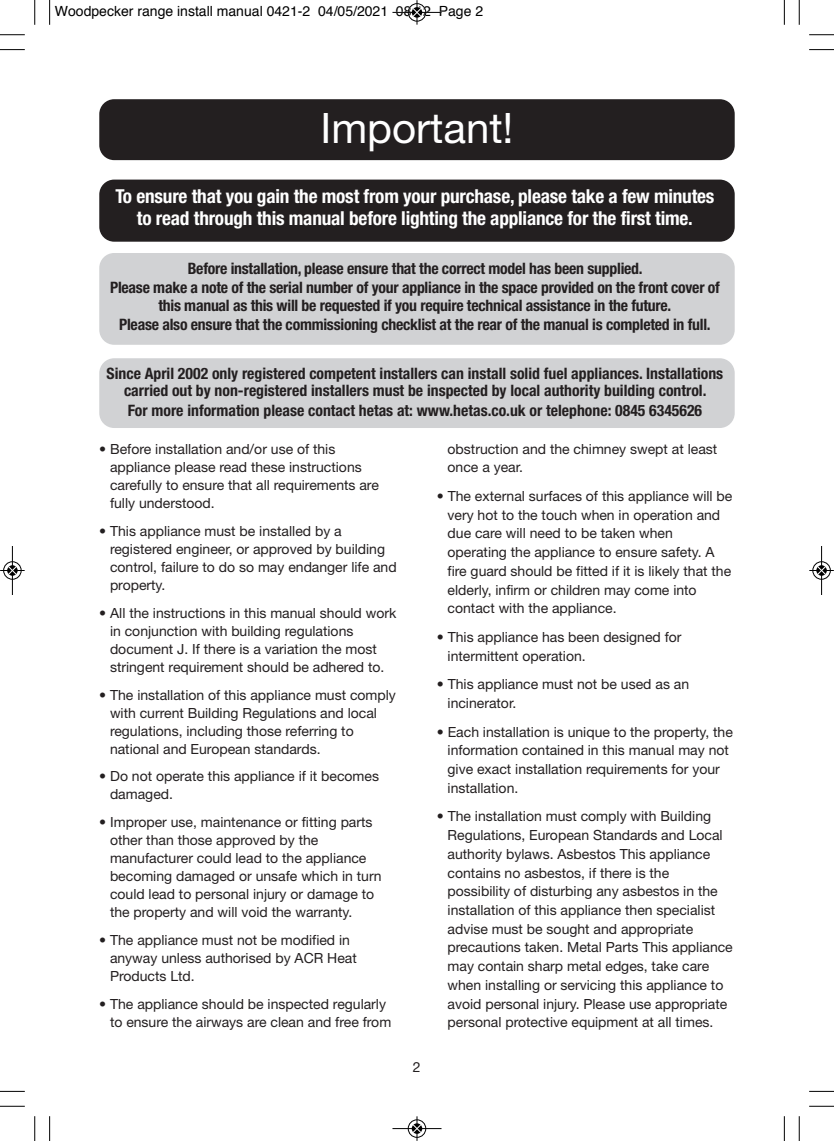
<style>
.page{position:relative;width:834px;height:1141px;background:#fff}
.page>*{position:absolute;margin:0;border:0;box-sizing:border-box;transform-origin:0 0}
.t1{font:42px "Helvetica Neue";color:#fff}
.t2{font:700 condensed 19.25px/22.8px "Helvetica Neue";letter-spacing:-.01em;color:#fff;text-align:center}
.t3{font:700 condensed 15.75px/19.2px "Helvetica Neue";letter-spacing:-.015em;color:#231f20;text-align:center}
.t4{font:14px/18.7px "Helvetica Neue";color:#231f20}
.t5{font:14px "Helvetica";color:#000}
</style>
<div class="page">
<div style="left:99px;top:99px;width:635px;height:61px;background:#231f20;border-radius:15px"></div>
<div style="left:99px;top:180px;width:635px;height:62px;background:#231f20;border-radius:15px"></div>
<div style="left:99px;top:358px;width:635px;height:70px;background:#d1d2d4;border-radius:15px"></div>
<div style="left:99px;top:253px;width:635px;height:92px;background:#d1d2d4;border-radius:15px"></div>
<svg style="left:49px;top:0;width:1px;height:25px"></svg>
<svg style="left:0;top:49px;width:25px;height:1px"></svg>
<svg style="left:783px;top:0;width:1px;height:25px"></svg>
<svg style="left:809px;top:49px;width:24px;height:1px"></svg>
<svg style="left:49px;top:1116px;width:1px;height:25px"></svg>
<svg style="left:0;top:1091px;width:25px;height:1px"></svg>
<svg style="left:783px;top:1116px;width:1px;height:25px"></svg>
<svg style="left:809px;top:1091px;width:24px;height:1px"></svg>
<svg style="left:34px;top:0;width:1px;height:25px"></svg>
<svg style="left:0;top:34px;width:25px;height:1px"></svg>
<svg style="left:798px;top:0;width:1px;height:25px"></svg>
<svg style="left:809px;top:34px;width:24px;height:1px"></svg>
<svg style="left:34px;top:1116px;width:1px;height:25px"></svg>
<svg style="left:0;top:1106px;width:25px;height:1px"></svg>
<svg style="left:798px;top:1116px;width:1px;height:25px"></svg>
<svg style="left:809px;top:1106px;width:24px;height:1px"></svg>
<div style="left:407px;top:3px;width:19px;height:19px;border:1px solid #fff;border-radius:50%"></div>
<hr style="left:392px;top:12px;width:49px;height:1px;background:#000">
<div style="left:408px;top:3px;width:18px;height:18px;border:1px solid #000;border-radius:50%"></div>
<svg style="left:412px;top:0;width:9px;height:25px"></svg>
<div style="left:407px;top:1119px;width:19px;height:19px;border:1px solid #fff;border-radius:50%"></div>
<hr style="left:392px;top:1128px;width:49px;height:1px;background:#000">
<div style="left:408px;top:1120px;width:18px;height:18px;border:1px solid #000;border-radius:50%"></div>
<svg style="left:412px;top:1116px;width:9px;height:25px"></svg>
<div style="left:3px;top:561px;width:19px;height:19px;border:1px solid #fff;border-radius:50%"></div>
<hr style="left:12px;top:546px;width:1px;height:49px;background:#000">
<div style="left:3px;top:562px;width:18px;height:17px;border:1px solid #000;border-radius:50%"></div>
<svg style="left:0;top:566px;width:25px;height:9px"></svg>
<div style="left:812px;top:561px;width:18px;height:19px;border:1px solid #fff;border-radius:50%"></div>
<hr style="left:821px;top:546px;width:1px;height:49px;background:#000">
<div style="left:812px;top:562px;width:18px;height:17px;border:1px solid #000;border-radius:50%"></div>
<svg style="left:809px;top:566px;width:24px;height:9px"></svg>
<p class="t5" style="left:55px;top:5px;width:430px">Woodpecker range install manual 0421-2 04/05/2021 08:12 Page 2</p>
<h1 class="t1" style="left:320px;top:113px;width:194px">Important!</h1>
<h2 class="t2" style="left:115px;top:186px;width:600px">To ensure that you gain the most from your purchase, please take a few minutes to read through this manual before lighting the appliance for the first time.</h2>
<p class="t3" style="left:110px;top:260px;width:611px">Before installation, please ensure that the correct model has been supplied.<br>Please make a note of the serial number of your appliance in the space provided on the front cover of</p>
<p class="t3" style="left:119px;top:297px;width:593px">this manual as this will be requested if you require technical assistance in the future.<br>Please also ensure that the commissioning checklist at the rear of the manual is completed in full.</p>
<p class="t3" style="left:106px;top:366px;width:618px;line-height:17.5px">Since April 2002 only registered competent installers can install solid fuel appliances. Installations carried out by non-registered installers must be inspected by local authority building control.</p>
<p class="t3" style="left:128px;top:402px;width:576px">For more information please contact hetas at: www.hetas.co.uk or telephone: 0845 6345626</p>
<p class="t4" style="left:110px;top:441px;width:270px;line-height:18px;text-indent:-11px">• Before installation and/or use of this appliance please read these instructions carefully to ensure that all requirements are fully understood.</p>
<p class="t4" style="left:110px;top:523px;width:288px;line-height:18px;text-indent:-11px">• This appliance must be installed by a registered engineer, or approved by building control, failure to do so may endanger life and property.</p>
<p class="t4" style="left:110px;top:605px;width:288px;line-height:18px;text-indent:-11px">• All the instructions in this manual should work in conjunction with building regulations document J. If there is a variation the most stringent requirement should be adhered to.</p>
<p class="t4" style="left:110px;top:687px;width:287px;line-height:18px;text-indent:-11px">• The installation of this appliance must comply with current Building Regulations and local regulations, including those referring to national and European standards.</p>
<p class="t4" style="left:110px;top:769px;width:270px;line-height:18px;text-indent:-11px">• Do not operate this appliance if it becomes damaged.</p>
<p class="t4" style="left:110px;top:815px;width:273px;line-height:18px;text-indent:-11px">• Improper use, maintenance or fitting parts other than those approved by the manufacturer could lead to the appliance becoming damaged or unsafe which in turn could lead to personal injury or damage to the property and will void the warranty.</p>
<p class="t4" style="left:110px;top:933px;width:248px;line-height:18px;text-indent:-11px">• The appliance must not be modified in anyway unless authorised by ACR Heat<br>Products Ltd.</p>
<p class="t4" style="left:110px;top:997px;width:283px;line-height:18px;text-indent:-11px">• The appliance should be inspected regularly to ensure the airways are clean and free from</p>
<p class="t4" style="left:412px;top:1059px;width:9px">2</p>
<p class="t4" style="left:447px;top:441px;width:271px">obstruction and the chimney swept at least once a year.</p>
<p class="t4" style="left:447px;top:488px;width:286px;text-indent:-11px">• The external surfaces of this appliance will be very hot to the touch when in operation and due care will need to be taken when operating the appliance to ensure safety. A fire guard should be fitted if it is likely that the elderly, infirm or children may come into contact with the appliance.</p>
<p class="t4" style="left:447px;top:629px;width:235px;text-indent:-11px">• This appliance has been designed for intermittent operation.</p>
<p class="t4" style="left:447px;top:676px;width:243px;text-indent:-11px">• This appliance must not be used as an incinerator.</p>
<p class="t4" style="left:447px;top:724px;width:287px;text-indent:-11px">• Each installation is unique to the property, the information contained in this manual may not give exact installation requirements for your installation.</p>
<p class="t4" style="left:447px;top:808px;width:287px;text-indent:-11px">• The installation must comply with Building Regulations, European Standards and Local authority bylaws. Asbestos This appliance contains no asbestos, if there is the possibility of disturbing any asbestos in the installation of this appliance then specialist advise must be sought and appropriate precautions taken. Metal Parts This appliance may contain sharp metal edges, take care when installing or servicing this appliance to avoid personal injury. Please use appropriate personal protective equipment at all times.</p>
</div>
